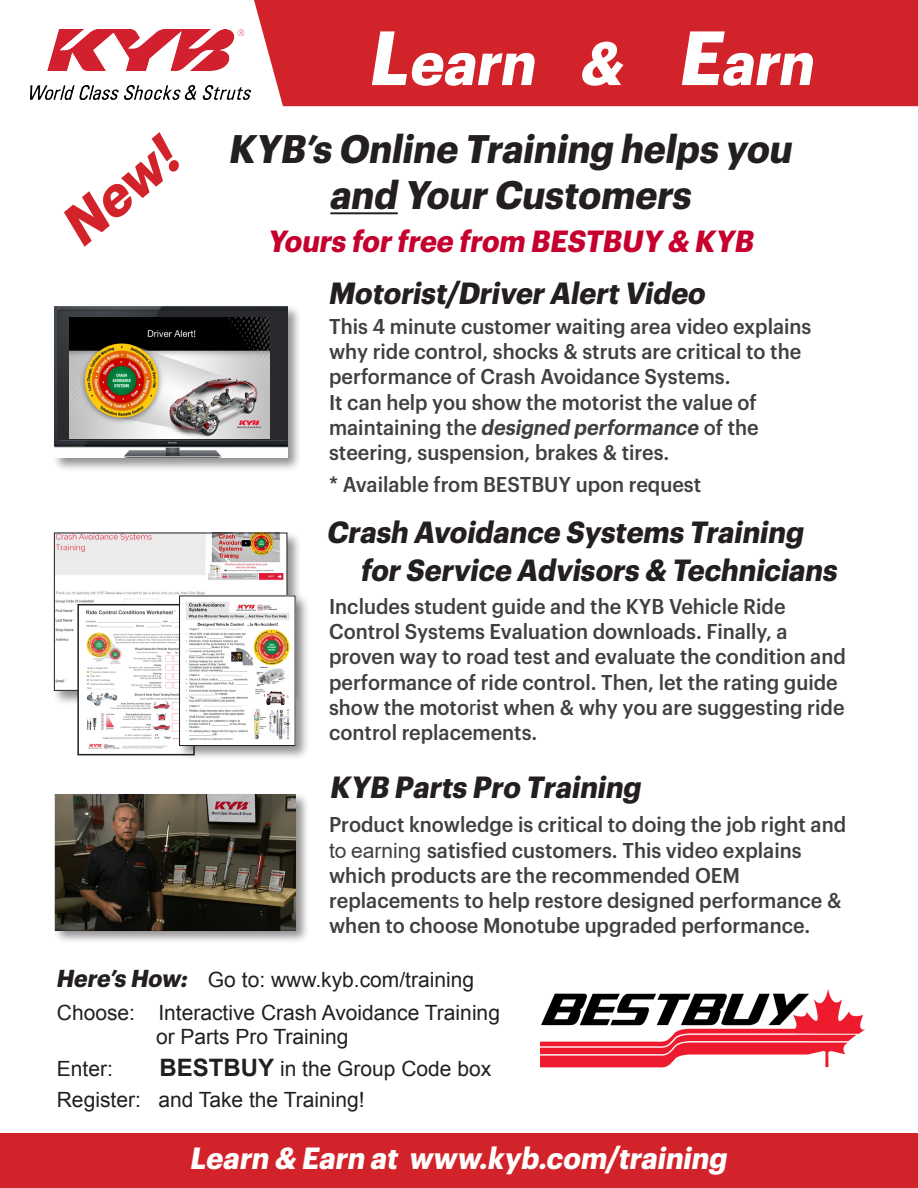
<style>
.page{position:relative;width:918px;height:1188px;background:#fff}
.page>*{position:absolute;margin:0;border:0;box-sizing:border-box;transform-origin:0 0}
.t1{font:italic 700 60px "Graphik Narrow";color:#fff}
.t2{font:italic 700 55.5px "Graphik Narrow";color:#d2232a}
.t3{font:italic 700 39px/46.8px "Graphik Narrow";color:#231f20;text-align:center}
.t4{font:italic 700 30px/37.5px "Graphik Narrow";color:#231f20}
.t5{font:italic 700 30px "Graphik Narrow";color:#fff}
.t6{font:italic 700 30px "Graphik Narrow";color:#c5002e}
.t7{font:500 21px/25.2px "Graphik Narrow";color:#404040}
.t8{font:21px/33px "Arial";color:#231f20}
.s1{font-size:75px}
.s2{font-weight:600;font-style:italic}
.s3{font-family:"Arial";font-weight:400}
.s4{font-family:"Graphik Narrow";font-weight:700;font-style:italic;font-size:24px}
.s5{font-weight:700;font-size:24px}
</style>
<div class="page">
<div style="left:0;top:1134px;width:918px;height:54px;background:#d2232a"></div>
<div style="left:254px;top:0;width:664px;height:106px;background:#d2232a"></div>
<img style="left:30px;top:30px;width:221px;height:69px">
<hr style="left:330px;top:212px;width:68px;height:2px;background:#231f20">
<div style="left:52px;top:531px;width:250px;height:174px;background:#231f20;opacity:.5"></div>
<img style="left:56px;top:535px;width:229px;height:154px">
<div style="left:54px;top:533px;width:233px;height:158px;border:1px solid #231f20"></div>
<div style="left:52px;top:304px;width:250px;height:168px;background:#231f20;opacity:.5"></div>
<img style="left:54px;top:306px;width:233px;height:151px">
<img style="left:70px;top:317px;width:200px;height:122px">
<div style="left:53px;top:792px;width:257px;height:152px;background:#231f20;opacity:.5"></div>
<img style="left:55px;top:794px;width:241px;height:136px">
<img style="left:80px;top:607px;width:97px;height:142px">
<div style="left:77px;top:604px;width:118px;height:151px;border:2px solid #231f20"></div>
<div style="left:177px;top:593px;width:133px;height:168px;background:#231f20;opacity:.5"></div>
<img style="left:181px;top:598px;width:113px;height:146px">
<div style="left:179px;top:596px;width:117px;height:150px;border:1px solid #231f20"></div>
<img style="left:540px;top:990px;width:324px;height:78px">
<h2 class="t2" style="left:49px;top:206px;width:133px;rotate:-40deg">New!</h2>
<h1 class="t1" style="left:370px;top:27px;width:446px"><span class="s1">L</span>earn &amp; <span class="s1">E</span>arn</h1>
<h3 class="t3" style="left:230px;top:125px;width:565px">KYB’s Online Training helps you and Your Customers</h3>
<h3 class="t6" style="left:268px;top:223px;width:487px">Yours for free from BESTBUY &amp; KYB</h3>
<h3 class="t4" style="left:329px;top:274px;width:378px">Motorist/Driver Alert Video</h3>
<p class="t7" style="left:329px;top:314px;width:484px">This 4 minute customer waiting area video explains why ride control, shocks &amp; struts are critical to the performance of Crash Avoidance Systems.<br>It can help you show the motorist the value of maintaining the <span class="s2">designed performance</span> of the steering, suspension, brakes &amp; tires.</p>
<p class="t7" style="left:329px;top:472px;width:374px">* Available from BESTBUY upon request</p>
<h3 class="t4" style="left:361px;top:513px;width:478px;text-indent:-33px">Crash Avoidance Systems Training for Service Advisors &amp; Technicians</h3>
<p class="t7" style="left:329px;top:593px;width:518px">Includes student guide and the KYB Vehicle Ride Control Systems Evaluation downloads. Finally, a proven way to road test and evaluate the condition and performance of ride control. Then, let the rating guide show the moto<span class="s3">r</span>ist when &amp; why you are suggesting ride control replacements.</p>
<h3 class="t4" style="left:331px;top:768px;width:313px">KYB Parts Pro Training</h3>
<p class="t7" style="left:329px;top:812px;width:519px">Product knowledge is critical to doing the job right and <span class="s3">to earning</span> satisfied customers. This video explains which products are the recommended OEM replacement<span class="s3">s</span> to help restore designed performance &amp; when to choose Monotube upgraded performance.</p>
<p class="t8" style="left:57px;top:963px;width:445px"><span class="s4">Here’s How:</span> Go to: www.kyb.com/training<br>Choose: Interactive Crash Avoidance Training</p>
<p class="t8" style="left:156px;top:1020px;width:194px">or Parts Pro Training</p>
<p class="t8" style="left:57px;top:1052px;width:58px">Enter:</p>
<p class="t8" style="left:57px;top:1053px;width:436px;line-height:31.5px;text-indent:103px"><span class="s5">BESTBUY</span> in the Group Code box<br>Register: and Take the Training!</p>
<h3 class="t5" style="left:191px;top:1140px;width:538px">Learn &amp; Earn at www.kyb.com/training</h3>
</div>
